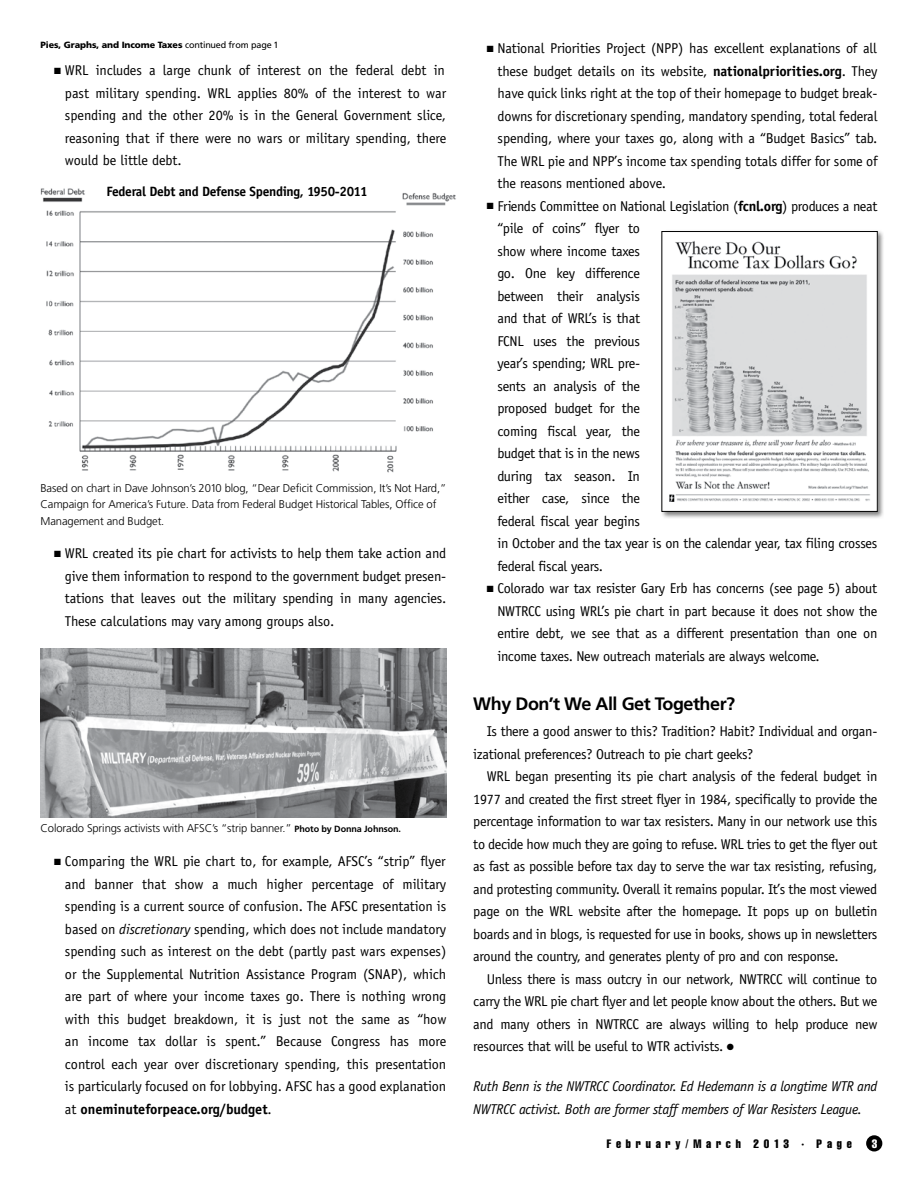
<style>
.page{position:relative;width:918px;height:1188px;background:#fff}
.page>*{position:absolute;margin:0;border:0;box-sizing:border-box;transform-origin:0 0}
.t1{font:700 18px "Frutiger";letter-spacing:-.025em;color:#000}
.t2{font:14.25px/22.5px "Officina Sans";letter-spacing:-.02em;color:#000;text-align:justify}
.t3{font:italic 14.25px/22.5px "Officina Sans";letter-spacing:-.02em;color:#000}
.t4{font:700 13.5px "Officina Sans";letter-spacing:-.025em;color:#000}
.t5{font:extra-condensed 12px "Helvetica";letter-spacing:.4em;color:#000}
.t6{font:extra-condensed 12px "Helvetica";color:#fff}
.t7{font:300 11.25px/16.5px "Frutiger";letter-spacing:-.01em;color:#000}
.t8{font:900 9px "Frutiger";letter-spacing:-.01em;color:#000}
.s1{font-weight:400}
.s2{font-weight:700}
.s3{font-weight:700;font-size:9px}
.s4{font-style:italic}
</style>
<div class="page">
<div style="left:867px;top:1136px;width:15px;height:15px;background:#000;border-radius:50%"></div>
<div style="left:866px;top:1135px;width:16px;height:16px;border:2px solid #000;border-radius:50%"></div>
<img style="left:40px;top:648px;width:406px;height:169px">
<div style="left:660px;top:230px;width:225px;height:289px;background:#000;opacity:.5"></div>
<div style="left:662px;top:232px;width:215px;height:279px;background:#fff"></div>
<img style="left:669px;top:241px;width:201px;height:260px">
<div style="left:662px;top:231px;width:216px;height:281px;border:1px solid #000"></div>
<img style="left:40px;top:188px;width:416px;height:285px">
<p class="t8" style="left:40px;top:39px;width:240px">Pies, Graphs, and Income Taxes <span class="s1">continued from page 1</span></p>
<p class="t2" style="left:498px;top:37px;width:381px;text-indent:-11px">■ National Priorities Project (NPP) has excellent explanations of all these budget details on its website, <span class="s2">nationalpriorities.org</span>. They have quick links right at the top of their homepage to budget break&shy;downs for discretionary spending, mandatory spending, total federal spending, where your taxes go, along with a “Budget Basics” tab.<br>The WRL pie and NPP’s income tax spending totals differ for some of the reasons mentioned above.</p>
<p class="t2" style="left:497px;top:195px;width:382px;text-align:left;text-indent:-11px">■ Friends Committee on National Legislation (<span class="s2">fcnl.org</span>) produces a neat “pile of coins” flyer to<br>show where income taxes<br>go. One key difference<br>between their analysis<br>and that of WRL’s is that<br>FCNL uses the previous<br>year’s spending; WRL pre-<br>sents an analysis of the<br>proposed budget for the<br>coming fiscal year, the<br>budget that is in the news<br>during tax season. In<br>either case, since the<br>federal fiscal year begins<br>in October and the tax year is on the calendar year, tax filing crosses federal fiscal years.</p>
<p class="t2" style="left:497px;top:577px;width:382px;text-indent:-11px">■ Colorado war tax resister Gary Erb has concerns (see page 5) about NWTRCC using WRL’s pie chart in part because it does not show the entire debt, we see that as a different presentation than one on income taxes. New outreach materials are always welcome.</p>
<p class="t1" style="left:473px;top:694px;width:264px">Why Don’t We All Get Together?</p>
<p class="t2" style="left:473px;top:720px;width:406px;text-indent:13px">Is there a good answer to this? Tradition? Habit? Individual and organ&shy;izational preferences? Outreach to pie chart geeks?</p>
<p class="t2" style="left:473px;top:765px;width:406px;text-indent:13px">WRL began presenting its pie chart analysis of the federal budget in 1977 and created the first street flyer in 1984, specifically to provide the percentage information to war tax resisters. Many in our network use this to decide how much they are going to refuse. WRL tries to get the flyer out as fast as possible before tax day to serve the war tax resisting, refusing, and protesting community. Overall it remains popular. It’s the most viewed page on the WRL website after the homepage. It pops up on bulletin boards and in blogs, is requested for use in books, shows up in newsletters around the country, and generates plenty of pro and con response.</p>
<p class="t2" style="left:473px;top:968px;width:406px;text-indent:13px">Unless there is mass outcry in our network, NWTRCC will continue to carry the WRL pie chart flyer and let people know about the others. But we and many others in NWTRCC are always willing to help produce new resources that will be useful to WTR activists. ●</p>
<p class="t3" style="left:473px;top:1075px;width:406px">Ruth Benn is the NWTRCC Coordinator. Ed Hedemann is a longtime WTR and<br>NWTRCC activist. Both are former staff members of War Resisters League.</p>
<p class="t2" style="left:65px;top:59px;width:383px;text-indent:-11px">■ WRL includes a large chunk of interest on the federal debt in past military spending. WRL applies 80% of the interest to war spending and the other 20% is in the General Government slice, reasoning that if there were no wars or military spending, there would be little debt.</p>
<p class="t4" style="left:107px;top:183px;width:262px">Federal Debt and Defense Spending, 1950-2011</p>
<p class="t7" style="left:40px;top:479px;width:407px">Based on chart in Dave Johnson’s 2010 blog, “Dear Deficit Commission, It’s Not Hard,”<br>Campaign for America’s Future. Data from Federal Budget Historical Tables, Office of<br>Management and Budget.</p>
<p class="t2" style="left:65px;top:542px;width:383px;text-indent:-11px">■ WRL created its pie chart for activists to help them take action and give them information to respond to the government budget presen&shy;tations that leaves out the military spending in many agencies.<br>These calculations may vary among groups also.</p>
<p class="t7" style="left:40px;top:820px;width:362px">Colorado Springs activists with AFSC’s “strip banner.” <span class="s3">Photo by Donna Johnson.</span></p>
<p class="t2" style="left:65px;top:850px;width:383px;text-indent:-11px">■ Comparing the WRL pie chart to, for example, AFSC’s “strip” flyer and banner that show a much higher percentage of military spending is a current source of confusion. The AFSC presentation is based on <span class="s4">discretionary</span> spending, which does not include mandatory spending such as interest on the debt (partly past wars expenses) or the Supplemental Nutrition Assistance Program (SNAP), which are part of where your income taxes go. There is nothing wrong with this budget breakdown, it is just not the same as “how an income tax dollar is spent.” Because Congress has more control each year over discretionary spending, this presentation is particularly focused on for lobbying. AFSC has a good explanation at <span class="s2">oneminuteforpeace.org/budget</span>.</p>
<p class="t5" style="left:607px;top:1136px;width:247px">February/March 2013 · Page</p>
<p class="t6" style="left:872px;top:1136px;width:7px">3</p>
</div>
